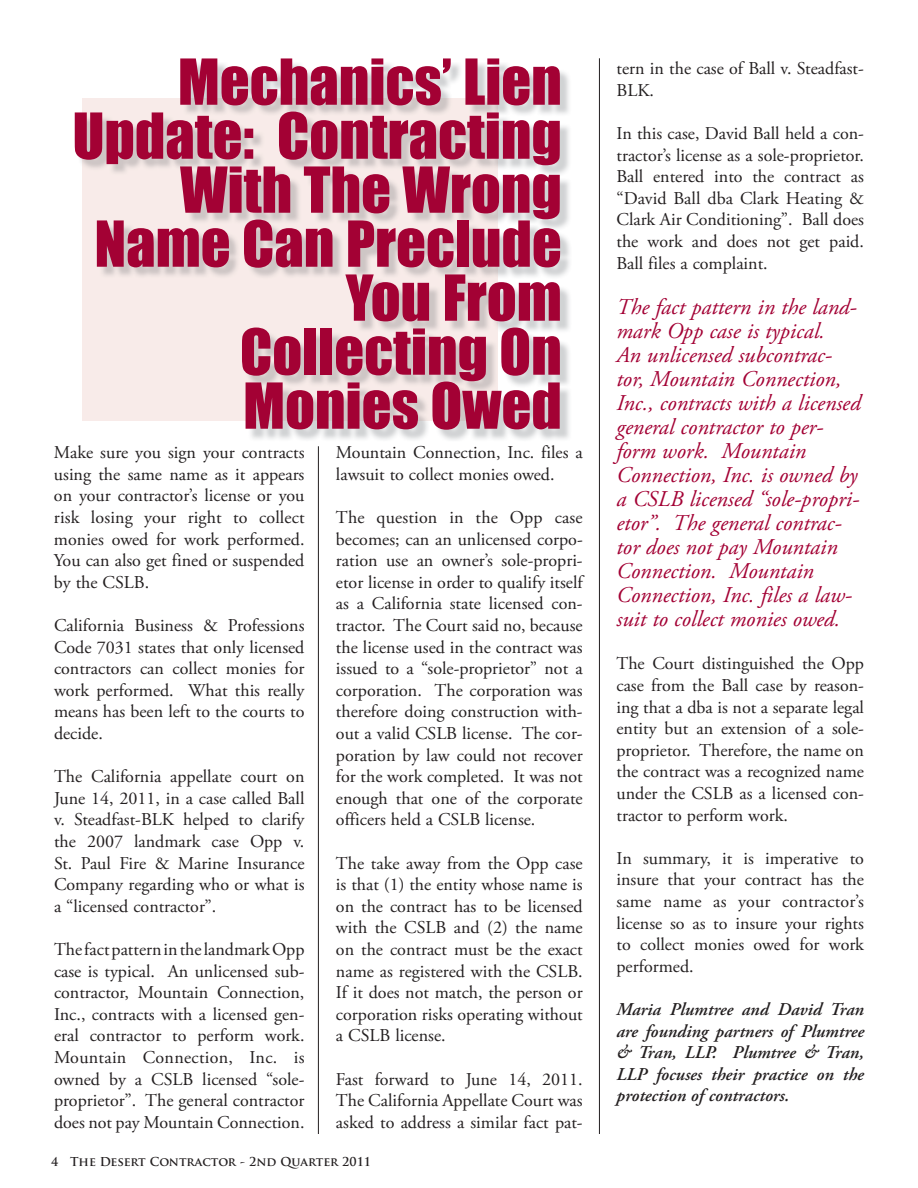
<style>
.page{position:relative;width:918px;height:1188px;background:#fff}
.page>*{position:absolute;margin:0;border:0;box-sizing:border-box;transform-origin:0 0}
.t1{font:58.5px/54px "Impact";color:#a30134;text-align:right}
.t2{font:italic 22.5px/24px "Adobe Garamond Pro";color:#a30134}
.t3{font:18px/21.6px "Adobe Garamond Pro";color:#231f20;text-align:justify}
.t4{font:italic 600 18px/21.6px "Adobe Garamond Pro";color:#231f20;text-align:justify}
.t5{font:700 12px "Trajan Pro";color:#231f20}
</style>
<div class="page">
<img style="left:80px;top:64px;width:490px;height:376px">
<img style="left:83px;top:98px;width:414px;height:323px">
<hr style="left:318px;top:446px;width:1px;height:688px;background:#231f20">
<hr style="left:599px;top:58px;width:1px;height:1076px;background:#231f20">
<h1 class="t1" style="left:73px;top:59px;width:491px">Mechanics’ Lien<br>Update: Contracting<br>With The Wrong<br>Name Can Preclude<br>You From<br>Collecting On<br>Monies Owed</h1>
<p class="t3" style="left:336px;top:443px;width:248px">Mountain Connection, Inc. files a lawsuit to collect monies owed.</p>
<p class="t3" style="left:336px;top:508px;width:248px">The question in the Opp case becomes; can an unlicensed corpo&shy;ration use an owner’s sole-propri&shy;etor license in order to qualify itself as a California state licensed con&shy;tractor. The Court said no, because the license used in the contract was issued to a “sole-proprietor” not a corporation. The corporation was therefore doing construction with&shy;out a valid CSLB license. The cor&shy;poration by law could not recover for the work completed. It was not enough that one of the corporate officers held a CSLB license.</p>
<p class="t3" style="left:336px;top:853px;width:248px">The take away from the Opp case is that (1) the entity whose name is on the contract has to be licensed with the CSLB and (2) the name on the contract must be the exact name as registered with the CSLB.<br>If it does not match, the person or corporation risks operating without a CSLB license.</p>
<p class="t3" style="left:336px;top:1069px;width:248px">Fast forward to June 14, 2011.<br>The California Appellate Court was asked to address a similar fact pat-</p>
<p class="t3" style="left:54px;top:443px;width:252px">Make sure you sign your contracts using the same name as it appears on your contractor’s license or you risk losing your right to collect monies owed for work performed.<br>You can also get fined or suspended by the CSLB.</p>
<p class="t3" style="left:54px;top:616px;width:252px">California Business &amp; Professions Code 7031 states that only licensed contractors can collect monies for work performed. What this really means has been left to the courts to decide.</p>
<p class="t3" style="left:54px;top:767px;width:252px">The California appellate court on June 14, 2011, in a case called Ball v. Steadfast-BLK helped to clarify the 2007 landmark case Opp v.<br>St. Paul Fire &amp; Marine Insurance Company regarding who or what is a “licensed contractor”.</p>
<p class="t3" style="left:54px;top:940px;width:252px">The fact pattern in the landmark Opp case is typical. An unlicensed sub&shy;contractor, Mountain Connection, Inc., contracts with a licensed gen&shy;eral contractor to perform work.<br>Mountain Connection, Inc. is owned by a CSLB licensed “sole&shy;proprietor”. The general contractor does not pay Mountain Connection.</p>
<p class="t5" style="left:51px;top:1154px;width:322px">4 The Desert Contractor - 2nd Quarter 2011</p>
<p class="t3" style="left:617px;top:59px;width:249px">tern in the case of Ball v. Steadfast-<br>BLK.</p>
<p class="t3" style="left:617px;top:124px;width:249px">In this case, David Ball held a con&shy;tractor’s license as a sole-proprietor.<br>Ball entered into the contract as “David Ball dba Clark Heating &amp; Clark Air Conditioning”. Ball does the work and does not get paid.<br>Ball files a complaint.</p>
<p class="t2" style="left:617px;top:297px;width:246px">The fact pattern in the land&shy;mark Opp case is typical.<br>An unlicensed subcontrac&shy;tor, Mountain Connection,<br>Inc., contracts with a licensed general contractor to per&shy;form work. Mountain<br>Connection, Inc. is owned by a CSLB licensed “sole-propri&shy;etor”. The general contrac&shy;tor does not pay Mountain<br>Connection. Mountain<br>Connection, Inc. files a law&shy;suit to collect monies owed.</p>
<p class="t3" style="left:617px;top:654px;width:249px">The Court distinguished the Opp case from the Ball case by reason&shy;ing that a dba is not a separate legal entity but an extension of a sole&shy;proprietor. Therefore, the name on the contract was a recognized name under the CSLB as a licensed con&shy;tractor to perform work.</p>
<p class="t3" style="left:617px;top:849px;width:249px">In summary, it is imperative to insure that your contract has the same name as your contractor’s license so as to insure your rights to collect monies owed for work performed.</p>
<p class="t4" style="left:617px;top:1000px;width:249px">Maria Plumtree and David Tran are founding partners of Plumtree &amp; Tran, LLP. Plumtree &amp; Tran, LLP focuses their practice on the protection of contractors.</p>
</div>
